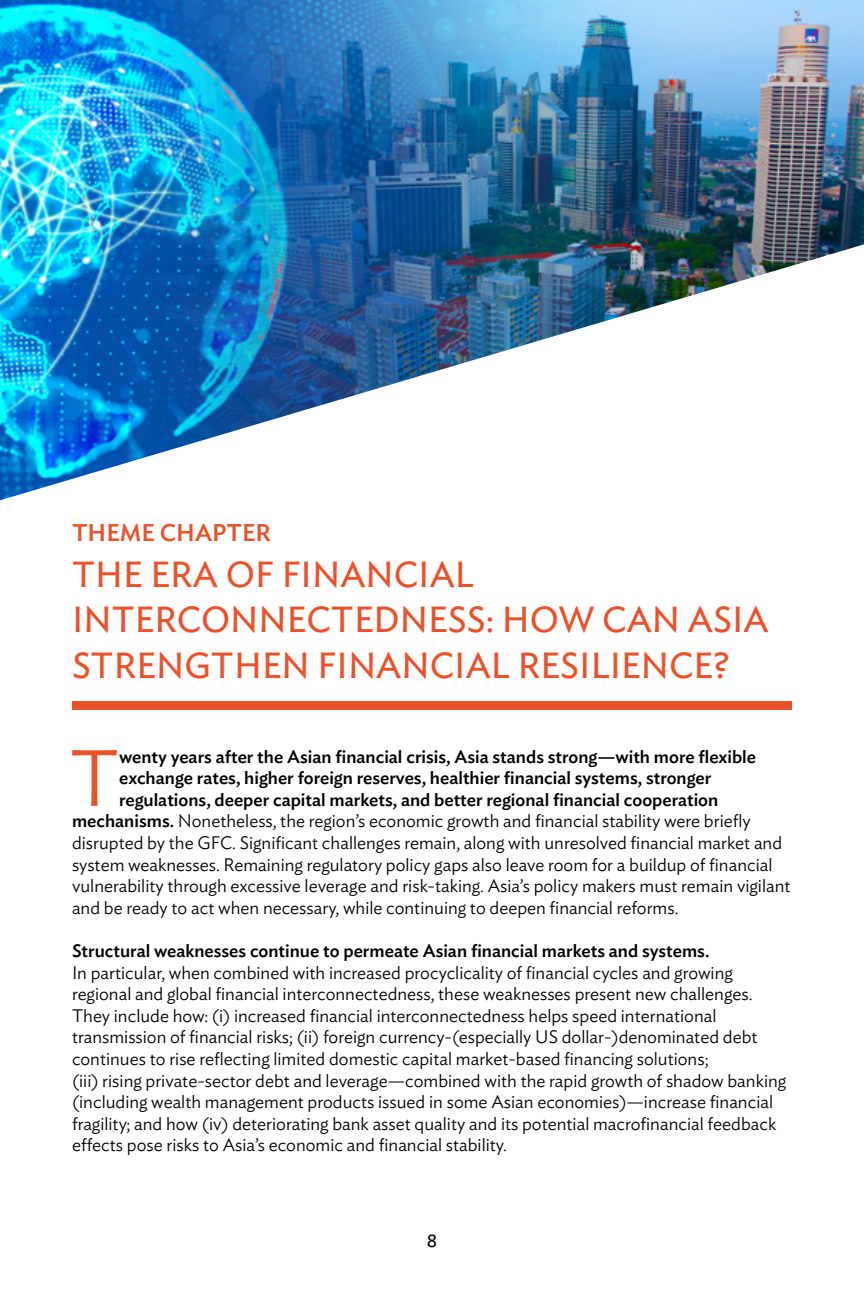
<style>
.page{position:relative;width:864px;height:1296px;background:#fff}
.page>*{position:absolute;margin:0;border:0;box-sizing:border-box;transform-origin:0 0}
.t1{font:300 78.8px "Ideal Sans";color:#ea522b}
.t2{font:36px/45.6px "Ideal Sans";color:#ea522b}
.t3{font:500 24px "Ideal Sans";color:#ea522b}
.t4{font:300 18px/21.6px "Ideal Sans";color:#000}
.t5{font:500 18px "Ideal Sans";color:#000}
.t6{font:18px "Ideal Sans";color:#000}
.s1{font-weight:500}
</style>
<div class="page">
<img style="left:0;top:0;width:864px;height:500px">
<div style="left:72px;top:701px;width:720px;height:9px;background:#ea522b"></div>
<h3 class="t3" style="left:72px;top:514px;width:201px">THEME CHAPTER</h3>
<h2 class="t2" style="left:72px;top:549px;width:698px">THE ERA OF FINANCIAL<br>INTERCONNECTEDNESS: HOW CAN ASIA<br>STRENGTHEN FINANCIAL RESILIENCE?</h2>
<h1 class="t1" style="left:70px;top:718px;width:51px">T</h1>
<p class="t5" style="left:119px;top:743px;width:638px">wenty years after the Asian financial crisis, Asia stands strong—with more flexible</p>
<p class="t5" style="left:119px;top:764px;width:594px">exchange rates, higher foreign reserves, healthier financial systems, stronger</p>
<p class="t5" style="left:119px;top:786px;width:601px">regulations, deeper capital markets, and better regional financial cooperation</p>
<p class="t4" style="left:72px;top:809px;width:680px"><span class="s1">mechanisms.</span> Nonetheless, the region’s economic growth and financial stability were briefly</p>
<p class="t4" style="left:72px;top:830px;width:712px">disrupted by the GFC. Significant challenges remain, along with unresolved financial market and</p>
<p class="t4" style="left:72px;top:852px;width:702px">system weaknesses. Remaining regulatory policy gaps also leave room for a buildup of financial</p>
<p class="t4" style="left:72px;top:874px;width:720px">vulnerability through excessive leverage and risk-taking. Asia’s policy makers must remain vigilant</p>
<p class="t4" style="left:72px;top:895px;width:608px">and be ready to act when necessary, while continuing to deepen financial reforms.</p>
<p class="t5" style="left:72px;top:937px;width:639px">Structural weaknesses continue to permeate Asian financial markets and systems.</p>
<p class="t4" style="left:72px;top:960px;width:716px">In particular, when combined with increased procyclicality of financial cycles and growing regional and global financial interconnectedness, these weaknesses present new challenges.<br>They include how: (i) increased financial interconnectedness helps speed international transmission of financial risks; (ii) foreign currency-(especially US dollar-)denominated debt continues to rise reflecting limited domestic capital market-based financing solutions;<br>(iii) rising private-sector debt and leverage—combined with the rapid growth of shadow banking (including wealth management products issued in some Asian economies)—increase financial fragility; and how (iv) deteriorating bank asset quality and its potential macrofinancial feedback effects pose risks to Asia’s economic and financial stability.</p>
<p class="t6" style="left:427px;top:1227px;width:12px">8</p>
</div>
